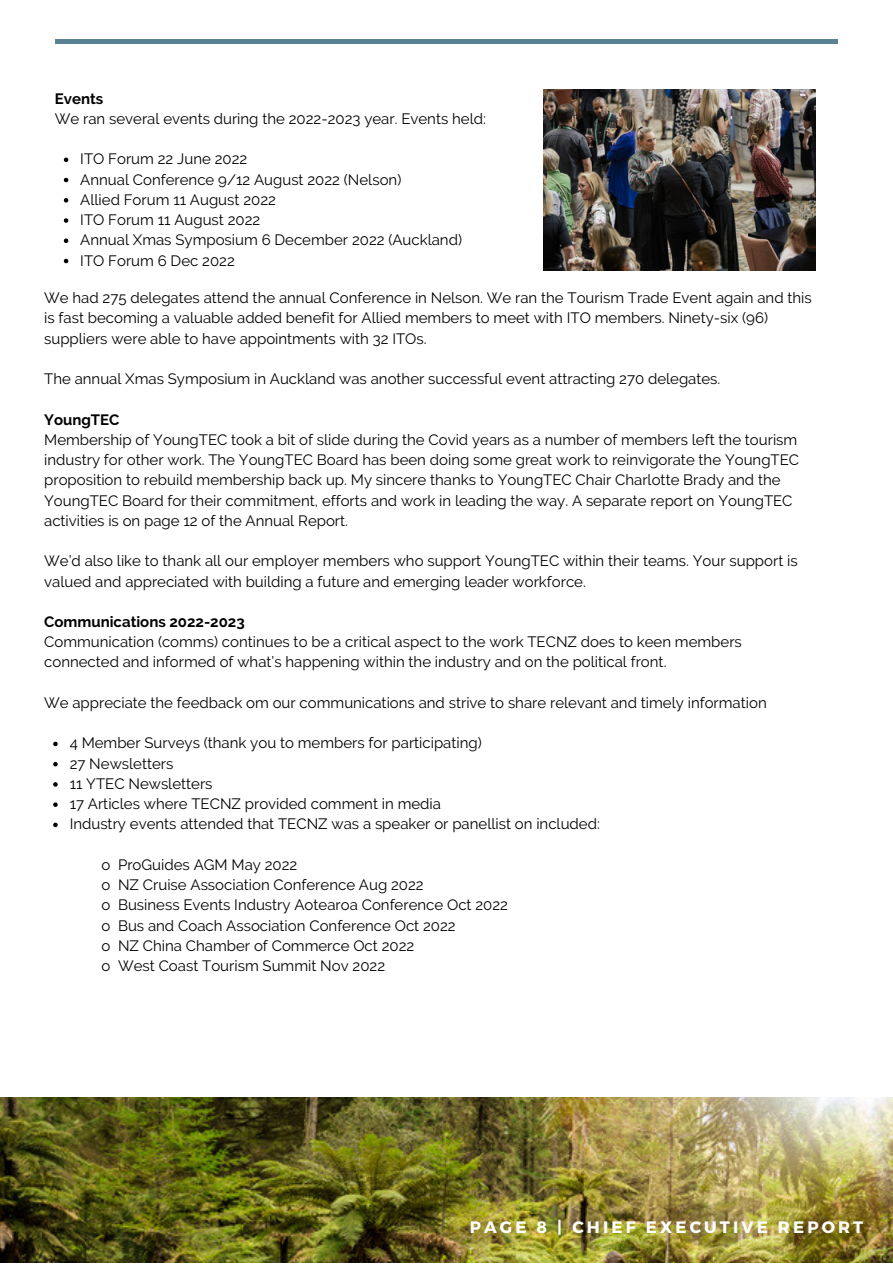
<style>
.page{position:relative;width:893px;height:1264px;background:#fff}
.page>*{position:absolute;margin:0;border:0;box-sizing:border-box;transform-origin:0 0}
.t1{font:700 16.5px "Montserrat";letter-spacing:.19em;color:#fff}
.t2{font:15px/20.2px "Raleway";color:#000}
.t3{font:700 15px "Raleway";color:#000}
</style>
<div class="page">
<img style="left:0;top:1097px;width:892px;height:165px">
<hr style="left:55px;top:40px;width:782px;height:3px;background:#598392">
<svg style="left:53px;top:741px;width:5px;height:5px"></svg>
<svg style="left:53px;top:762px;width:5px;height:4px"></svg>
<svg style="left:53px;top:782px;width:5px;height:4px"></svg>
<svg style="left:53px;top:802px;width:5px;height:5px"></svg>
<svg style="left:53px;top:822px;width:5px;height:5px"></svg>
<img style="left:543px;top:89px;width:272px;height:181px">
<svg style="left:64px;top:157px;width:4px;height:5px"></svg>
<svg style="left:64px;top:178px;width:4px;height:4px"></svg>
<svg style="left:64px;top:198px;width:4px;height:4px"></svg>
<svg style="left:64px;top:218px;width:4px;height:5px"></svg>
<svg style="left:64px;top:238px;width:4px;height:5px"></svg>
<svg style="left:64px;top:259px;width:4px;height:4px"></svg>
<p class="t3" style="left:55px;top:89px;width:50px">Events</p>
<p class="t2" style="left:55px;top:108px;width:432px">We ran several events during the 2022-2023 year. Events held:</p>
<p class="t2" style="left:80px;top:149px;width:168px">ITO Forum 22 June 2022</p>
<p class="t2" style="left:80px;top:169px;width:322px">Annual Conference 9/12 August 2022 (Nelson)</p>
<p class="t2" style="left:80px;top:189px;width:197px">Allied Forum 11 August 2022</p>
<p class="t2" style="left:80px;top:210px;width:181px">ITO Forum 11 August 2022</p>
<p class="t2" style="left:80px;top:230px;width:383px">Annual Xmas Symposium 6 December 2022 (Auckland)</p>
<p class="t2" style="left:80px;top:250px;width:156px">ITO Forum 6 Dec 2022</p>
<p class="t2" style="left:44px;top:288px;width:769px">We had 275 delegates attend the annual Conference in Nelson. We ran the Tourism Trade Event again and this is fast becoming a valuable added benefit for Allied members to meet with ITO members. Ninety-six (96) suppliers were able to have appointments with 32 ITOs.</p>
<p class="t2" style="left:44px;top:368px;width:677px">The annual Xmas Symposium in Auckland was another successful event attracting 270 delegates.</p>
<p class="t3" style="left:44px;top:410px;width:77px">YoungTEC</p>
<p class="t2" style="left:44px;top:429px;width:756px">Membership of YoungTEC took a bit of slide during the Covid years as a number of members left the tourism industry for other work. The YoungTEC Board has been doing some great work to reinvigorate the YoungTEC proposition to rebuild membership back up. My sincere thanks to YoungTEC Chair Charlotte Brady and the YoungTEC Board for their commitment, efforts and work in leading the way. A separate report on YoungTEC activities is on page 12 of the Annual Report.</p>
<p class="t2" style="left:44px;top:551px;width:755px">We’d also like to thank all our employer members who support YoungTEC within their teams. Your support is valued and appreciated with building a future and emerging leader workforce.</p>
<p class="t3" style="left:44px;top:613px;width:202px">Communications 2022-2023</p>
<p class="t2" style="left:44px;top:631px;width:699px">Communication (comms) continues to be a critical aspect to the work TECNZ does to keen members connected and informed of what’s happening within the industry and on the political front.</p>
<p class="t2" style="left:44px;top:692px;width:724px">We appreciate the feedback om our communications and strive to share relevant and timely information</p>
<p class="t2" style="left:70px;top:733px;width:413px">4 Member Surveys (thank you to members for participating)</p>
<p class="t2" style="left:70px;top:753px;width:105px">27 Newsletters</p>
<p class="t2" style="left:70px;top:773px;width:144px">11 YTEC Newsletters</p>
<p class="t2" style="left:70px;top:793px;width:373px">17 Articles where TECNZ provided comment in media</p>
<p class="t2" style="left:70px;top:814px;width:531px">Industry events attended that TECNZ was a speaker or panellist on included:</p>
<p class="t2" style="left:101px;top:854px;width:197px">o ProGuides AGM May 2022</p>
<p class="t2" style="left:101px;top:874px;width:323px">o NZ Cruise Association Conference Aug 2022</p>
<p class="t2" style="left:101px;top:895px;width:408px">o Business Events Industry Aotearoa Conference Oct 2022</p>
<p class="t2" style="left:101px;top:915px;width:355px">o Bus and Coach Association Conference Oct 2022</p>
<p class="t2" style="left:101px;top:935px;width:314px">o NZ China Chamber of Commerce Oct 2022</p>
<p class="t2" style="left:101px;top:955px;width:285px">o West Coast Tourism Summit Nov 2022</p>
<p class="t1" style="left:469px;top:1216px;width:395px">PAGE 8 | CHIEF EXECUTIVE REPORT</p>
</div>
